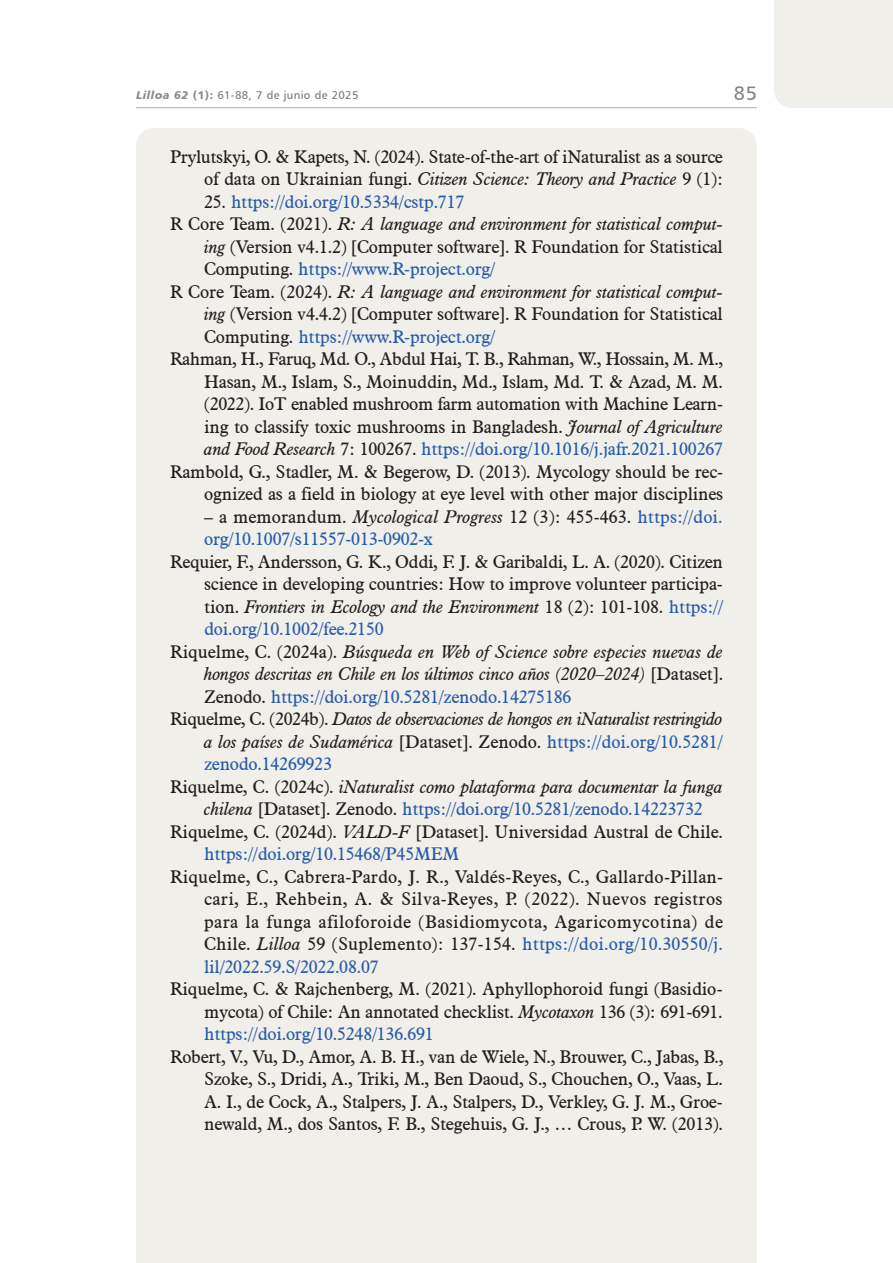
<style>
.page{position:relative;width:893px;height:1263px;background:#fff}
.page>*{position:absolute;margin:0;border:0;box-sizing:border-box;transform-origin:0 0}
.t1{font:19.5px "Humanist 777 BT Roman B";color:#808285}
.t2{font:18px/22.5px "Aldine 721 BT";letter-spacing:-.015em;color:#231f20;text-align:justify}
.t3{font:18px/22.5px "Aldine 721 BT";letter-spacing:-.01em;color:#285caa}
.t4{font:italic 18px "Aldine 721 BT";letter-spacing:-.01em;color:#231f20}
.t5{font:11.25px "Humanist 777 BT Roman B";letter-spacing:.03em;color:#76787b}
.s1{font-family:"Humanist 777 BT Black Italic B";color:#8a8c8f}
.s2{font-family:"Humanist 777 BT Black B";color:#8a8c8f}
.s3{font-style:italic}
.s4{color:#231f20}
.s5{font-style:normal}
.s6{font-style:italic;color:#231f20}
.s7{font-style:normal;color:#285caa}
.s8{color:#285caa}
</style>
<div class="page">
<hr style="left:136px;top:107px;width:621px;height:1px;background:#a8a9ad">
<div style="left:774px;top:0;width:119px;height:108px;background:#f1efea"></div>
<div style="left:136px;top:128px;width:621px;height:1135px;background:#f1efea"></div>
<p class="t5" style="left:136px;top:88px;width:224px"><span class="s1">Lilloa 62</span> <span class="s2">(1):</span> 61-88, 7 de junio de 2025</p>
<p class="t1" style="left:734px;top:81px;width:24px">85</p>
<p class="t2" style="left:170px;top:145px;width:554px;text-align:right">Prylutskyi, O. &amp; Kapets, N. (2024). State-of-the-art of iNaturalist as a source of data on Ukrainian fungi. <span class="s3">Citizen Science: Theory and Practice</span> 9 (1):</p>
<p class="t3" style="left:204px;top:190px;width:262px"><span class="s4">25.</span> https://doi.org/10.5334/cstp.717</p>
<p class="t4" style="left:170px;top:213px;width:555px"><span class="s5">R Core Team. (2021).</span> R: A language and environment for statistical comput-</p>
<p class="t2" style="left:204px;top:235px;width:520px"><span class="s3">ing</span> (Version v4.1.2) [Computer software]. R Foundation for Statistical</p>
<p class="t3" style="left:204px;top:257px;width:293px"><span class="s4">Computing.</span> https://www.R-project.org/</p>
<p class="t4" style="left:170px;top:280px;width:555px"><span class="s5">R Core Team. (2024).</span> R: A language and environment for statistical comput-</p>
<p class="t2" style="left:204px;top:302px;width:520px"><span class="s3">ing</span> (Version v4.4.2) [Computer software]. R Foundation for Statistical</p>
<p class="t3" style="left:204px;top:325px;width:293px"><span class="s4">Computing.</span> https://www.R-project.org/</p>
<p class="t2" style="left:170px;top:347px;width:554px">Rahman, H., Faruq, Md. O., Abdul Hai, T. B., Rahman, W., Hossain, M. M.,</p>
<p class="t2" style="left:204px;top:370px;width:520px">Hasan, M., Islam, S., Moinuddin, Md., Islam, Md. T. &amp; Azad, M. M.</p>
<p class="t2" style="left:204px;top:392px;width:520px">(2022). IoT enabled mushroom farm automation with Machine Learn-</p>
<p class="t2" style="left:204px;top:415px;width:520px">ing to classify toxic mushrooms in Bangladesh. <span class="s3">Journal of Agriculture</span></p>
<p class="t3" style="left:204px;top:437px;width:520px"><span class="s6">and Food Research</span> <span class="s4">7: 100267.</span> https://doi.org/10.1016/j.jafr.2021.100267</p>
<p class="t2" style="left:170px;top:460px;width:554px">Rambold, G., Stadler, M. &amp; Begerow, D. (2013). Mycology should be rec-</p>
<p class="t2" style="left:204px;top:482px;width:520px">ognized as a field in biology at eye level with other major disciplines</p>
<p class="t3" style="left:204px;top:505px;width:520px"><span class="s4">– a memorandum.</span> <span class="s6">Mycological Progress</span> <span class="s4">12 (3): 455-463.</span> https://doi. org/10.1007/s11557-013-0902-x</p>
<p class="t2" style="left:170px;top:550px;width:554px">Requier, F., Andersson, G. K., Oddi, F. J. &amp; Garibaldi, L. A. (2020). Citizen</p>
<p class="t2" style="left:204px;top:572px;width:520px">science in developing countries: How to improve volunteer participa-</p>
<p class="t4" style="left:204px;top:595px;width:520px"><span class="s5">tion.</span> Frontiers in Ecology and the Environment <span class="s5">18 (2): 101-108.</span> <span class="s7">https://</span></p>
<p class="t3" style="left:204px;top:617px;width:181px">doi.org/10.1002/fee.2150</p>
<p class="t4" style="left:170px;top:640px;width:554px"><span class="s5">Riquelme, C. (2024a).</span> Búsqueda en Web of Science sobre especies nuevas de</p>
<p class="t4" style="left:204px;top:663px;width:520px">hongos descritas en Chile en los últimos cinco años (2020–2024) <span class="s5">[Dataset].</span></p>
<p class="t3" style="left:204px;top:685px;width:369px"><span class="s4">Zenodo.</span> https://doi.org/10.5281/zenodo.14275186</p>
<p class="t4" style="left:170px;top:708px;width:554px"><span class="s5">Riquelme, C. (2024b).</span> Datos de observaciones de hongos en iNaturalist restringido</p>
<p class="t3" style="left:204px;top:730px;width:520px"><span class="s6">a los países de Sudamérica</span> <span class="s4">[Dataset]. Zenodo.</span> https://doi.org/10.5281/</p>
<p class="t3" style="left:204px;top:752px;width:129px">zenodo.14269923</p>
<p class="t4" style="left:170px;top:775px;width:554px"><span class="s5">Riquelme, C. (2024c).</span> iNaturalist como plataforma para documentar la funga</p>
<p class="t3" style="left:204px;top:797px;width:500px"><span class="s6">chilena</span> <span class="s4">[Dataset]. Zenodo.</span> https://doi.org/10.5281/zenodo.14223732</p>
<p class="t2" style="left:170px;top:820px;width:554px">Riquelme, C. (2024d). <span class="s3">VALD-F</span> [Dataset]. Universidad Austral de Chile.</p>
<p class="t3" style="left:204px;top:842px;width:257px">https://doi.org/10.15468/P45MEM</p>
<p class="t2" style="left:204px;top:865px;width:520px;text-indent:-34px">Riquelme, C., Cabrera-Pardo, J. R., Valdés-Reyes, C., Gallardo-Pillan&shy;cari, E., Rehbein, A. &amp; Silva-Reyes, P. (2022). Nuevos registros para la funga afiloforoide (Basidiomycota, Agaricomycotina) de Chile. <span class="s3">Lilloa</span> 59 (Suplemento): 137-154. <span class="s8">https://doi.org/10.30550/j. lil/2022.59.S/2022.08.07</span></p>
<p class="t2" style="left:204px;top:977px;width:520px;text-indent:-34px">Riquelme, C. &amp; Rajchenberg, M. (2021). Aphyllophoroid fungi (Basidio&shy;mycota) of Chile: An annotated checklist. <span class="s3">Mycotaxon</span> 136 (3): 691-691. <span class="s8">https://doi.org/10.5248/136.691</span></p>
<p class="t2" style="left:204px;top:1045px;width:521px;text-indent:-34px">Robert, V., Vu, D., Amor, A. B. H., van de Wiele, N., Brouwer, C., Jabas, B., Szoke, S., Dridi, A., Triki, M., Ben Daoud, S., Chouchen, O., Vaas, L.<br>A. I., de Cock, A., Stalpers, J. A., Stalpers, D., Verkley, G. J. M., Groe&shy;newald, M., dos Santos, F. B., Stegehuis, G. J., … Crous, P. W. (2013).</p>
</div>
